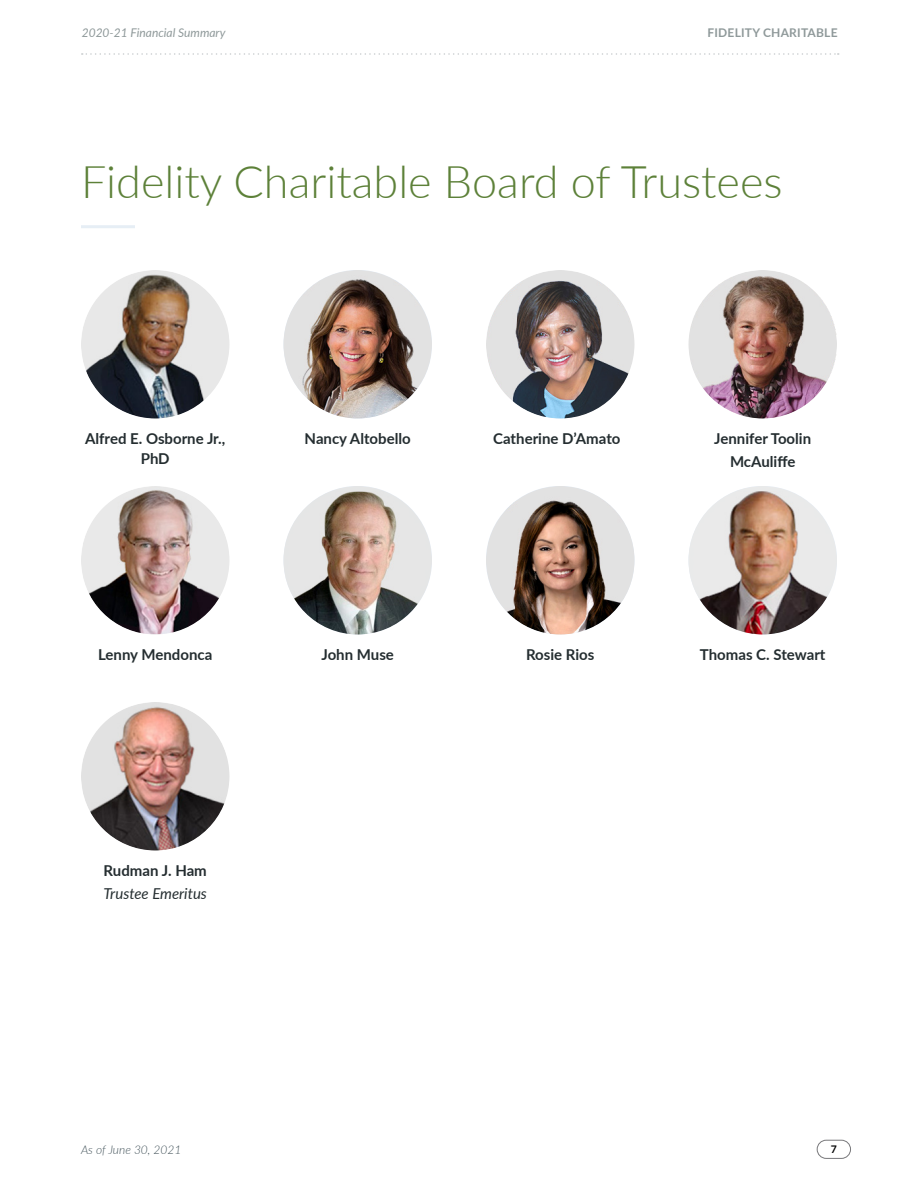
<style>
.page{position:relative;width:918px;height:1188px;background:#fff}
.page>*{position:absolute;margin:0;border:0;box-sizing:border-box;transform-origin:0 0}
.t1{font:300 45px "Lato";color:#5d8139}
.t2{font:700 15px/19.5px "Lato";color:#242d30;text-align:center}
.t3{font:italic 15px "Lato";color:#242d30}
.t4{font:italic 12px "Lato";color:#8f999a}
.t5{font:700 12px "Lato";letter-spacing:.02em;color:#8f999a}
.t6{font:italic 300 12px "Lato";color:#43535a}
.t7{font:700 10.5px "Lato";color:#000}
</style>
<div class="page">
<hr style="left:81px;top:225px;width:54px;height:3px;background:#e6eef5">
<img style="left:81px;top:270px;width:149px;height:148px;border-radius:74px">
<img style="left:688px;top:270px;width:149px;height:148px;border-radius:74px">
<img style="left:486px;top:270px;width:148px;height:148px;border-radius:74px">
<img style="left:284px;top:486px;width:148px;height:148px;border-radius:74px">
<img style="left:486px;top:486px;width:148px;height:148px;border-radius:74px">
<img style="left:284px;top:270px;width:148px;height:148px;border-radius:74px">
<img style="left:81px;top:702px;width:149px;height:148px;border-radius:74px">
<img style="left:688px;top:486px;width:149px;height:148px;border-radius:74px">
<img style="left:81px;top:486px;width:149px;height:148px;border-radius:74px">
<div style="left:817px;top:1140px;width:34px;height:19px;border:1px solid #78787b;border-radius:9px"></div>
<svg style="left:82px;top:53px;width:757px;height:2px"></svg>
<p class="t4" style="left:82px;top:24px;width:145px">2020-21 Financial Summary</p>
<p class="t5" style="left:707px;top:23px;width:132px">FIDELITY CHARITABLE</p>
<h1 class="t1" style="left:81px;top:151px;width:703px">Fidelity Charitable Board of Trustees</h1>
<p class="t2" style="left:493px;top:428px;width:129px">Catherine D’Amato</p>
<p class="t2" style="left:305px;top:428px;width:108px">Nancy Altobello</p>
<p class="t2" style="left:85px;top:428px;width:142px">Alfred E. Osborne Jr.,<br>PhD</p>
<p class="t2" style="left:714px;top:427px;width:98px;line-height:22.5px">Jennifer Toolin<br>McAuliffe</p>
<p class="t2" style="left:98px;top:644px;width:116px">Lenny Mendonca</p>
<p class="t2" style="left:700px;top:644px;width:127px">Thomas C. Stewart</p>
<p class="t2" style="left:322px;top:644px;width:74px">John Muse</p>
<p class="t2" style="left:526px;top:644px;width:70px">Rosie Rios</p>
<p class="t2" style="left:104px;top:860px;width:105px">Rudman J. Ham</p>
<p class="t3" style="left:103px;top:882px;width:105px">Trustee Emeritus</p>
<p class="t6" style="left:81px;top:1141px;width:102px">As of June 30, 2021</p>
<p class="t7" style="left:831px;top:1141px;width:8px">7</p>
</div>
